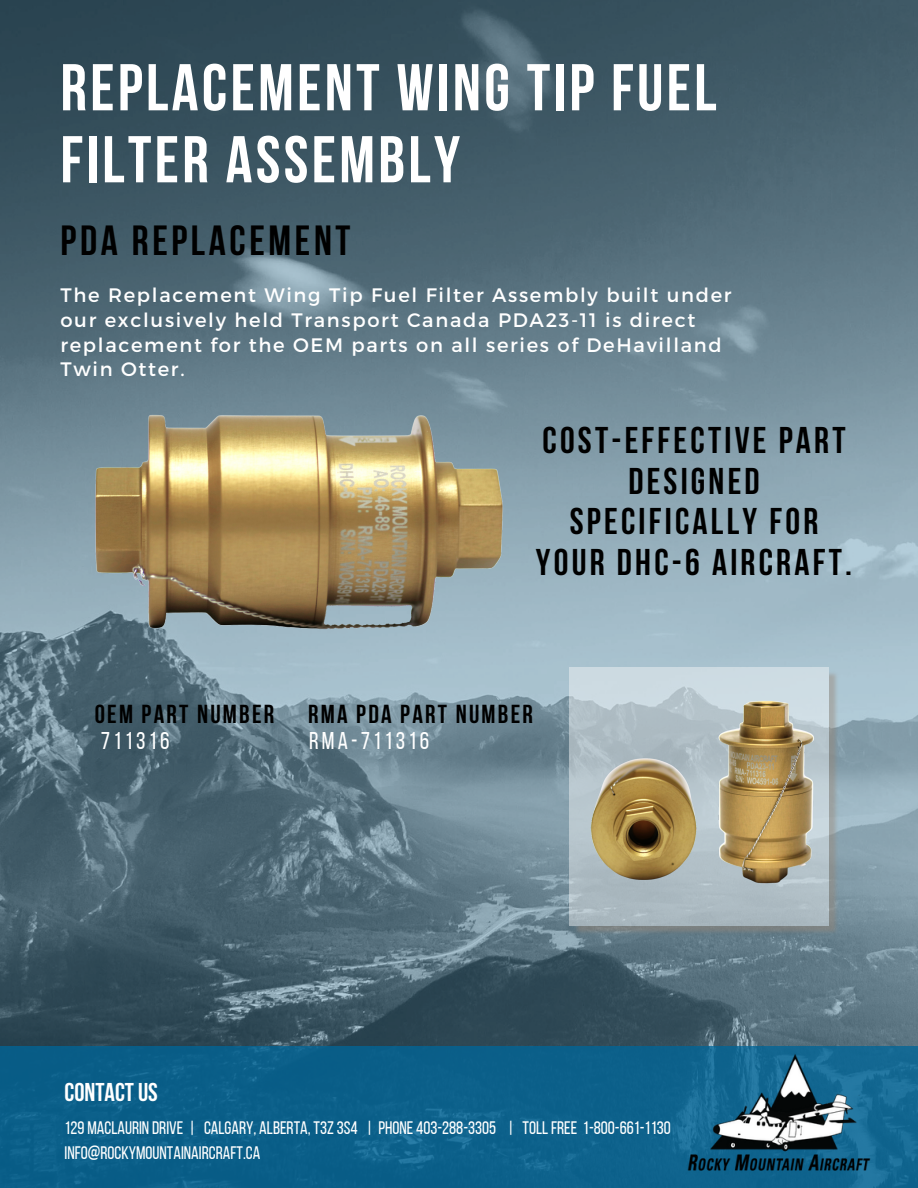
<style>
.page{position:relative;width:918px;height:1188px;background:#fff}
.page>*{position:absolute;margin:0;border:0;box-sizing:border-box;transform-origin:0 0}
.t1{font:700 66px/72px "Bebas Neue";letter-spacing:.05em;color:#fff}
.t2{font:700 42px "Bebas Neue";letter-spacing:.085em;color:#000}
.t3{font:700 37.05px/40.5px "Bebas Neue";letter-spacing:.085em;color:#000;text-align:center}
.t4{font:700 25.95px "Bebas Neue";letter-spacing:.085em;color:#000}
.t5{font:700 25.65px "Bebas Neue";color:#fff}
.t6{font:24.15px "Bebas Neue";letter-spacing:.13em;color:#fff}
.t7{font:19.5px/24.8px "Montserrat";letter-spacing:.085em;color:#fff}
.t8{font:18px "Bebas Neue";color:#fff}
</style>
<div class="page">
<img style="left:0;top:0;width:918px;height:1047px">
<div style="left:0;top:1047px;width:918px;height:141px;background:#0b5f89"></div>
<img style="left:680px;top:1039px;width:200px;height:143px">
<img style="left:51px;top:341px;width:501px;height:335px">
<img style="left:554px;top:651px;width:304px;height:303px">
<svg style="left:570px;top:667px;width:259px;height:259px;background:#b7c5cc"></svg>
<img style="left:697px;top:680px;width:138px;height:222px">
<img style="left:531px;top:749px;width:228px;height:151px">
<p class="t1" style="left:60px;top:58px;width:658px">REPLACEMENT WING TIP FUEL<br>FILTER ASSEMBLY</p>
<p class="t2" style="left:60px;top:223px;width:292px">PDA REPLACEMENT</p>
<p class="t7" style="left:60px;top:282px;width:673px">The Replacement Wing Tip Fuel Filter Assembly built under our exclusively held Transport Canada PDA23-11 is direct replacement for the OEM parts on all series of DeHavilland Twin Otter.</p>
<p class="t3" style="left:536px;top:424px;width:318px">COST-EFFECTIVE PART<br>DESIGNED<br>SPECIFICALLY FOR<br>YOUR DHC-6 AIRCRAFT.</p>
<p class="t4" style="left:95px;top:703px;width:181px">OEM PART NUMBER</p>
<p class="t4" style="left:308px;top:703px;width:226px">RMA PDA PART NUMBER</p>
<p class="t6" style="left:101px;top:731px;width:70px">711316</p>
<p class="t6" style="left:309px;top:731px;width:122px">RMA-711316</p>
<p class="t5" style="left:65px;top:1081px;width:95px">CONTACTUS</p>
<p class="t8" style="left:65px;top:1120px;width:608px">129 MACLAURIN DRIVE | CALGARY, ALBERTA, T3Z3S4 | PHONE 403-288-3305 | TOLLFREE 1-800-661-1130</p>
<p class="t8" style="left:65px;top:1145px;width:197px">INFO@ROCKYMOUNTAINAIRCRAFT.CA</p>
</div>
